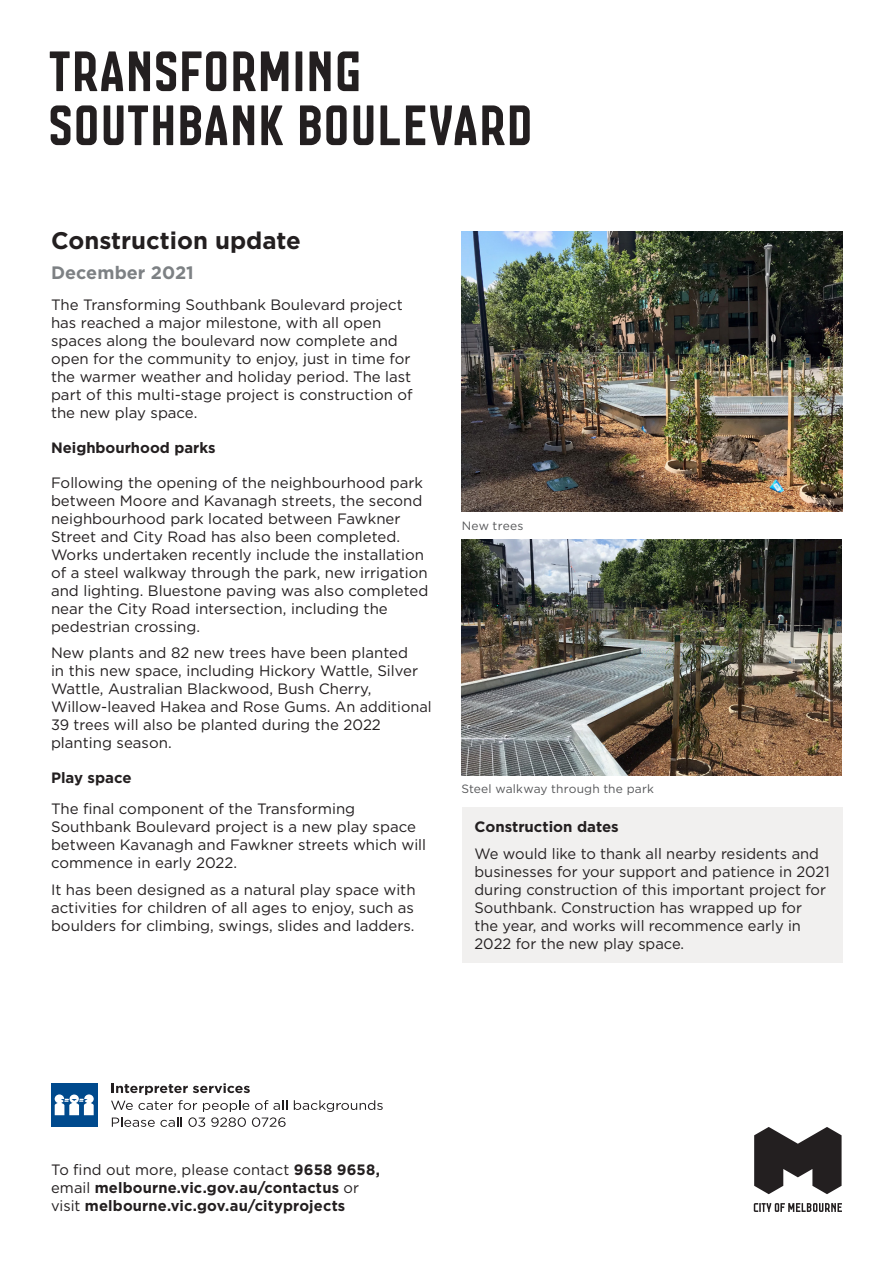
<style>
.page{position:relative;width:893px;height:1263px;background:#fff}
.page>*{position:absolute;margin:0;border:0;box-sizing:border-box;transform-origin:0 0}
.t1{font:60px "Co M";color:#231f20}
.t2{font:700 24px "Gotham";color:#231f20}
.Body_text{font:700 18px "Gotham";color:#7d8184}
.t3{font:15px/18px "Gotham";color:#231f20}
.Contact_info{font:700 15px/18px "Gotham";color:#231f20}
.t4{font:12px "Gotham";letter-spacing:.015em;color:#57585a}
.s1{font-weight:400}
</style>
<div class="page">
<div style="left:462px;top:807px;width:380px;height:155px;background:#f1f0ef"></div>
<svg style="left:294px;top:1100px;width:89px;height:12px"></svg>
<svg style="left:111px;top:1083px;width:176px;height:44px"></svg>
<div style="left:51px;top:1084px;width:46px;height:43px;background:#004a8d"></div>
<svg style="left:55px;top:1094px;width:39px;height:21px"></svg>
<img style="left:461px;top:231px;width:382px;height:280px">
<img style="left:462px;top:539px;width:380px;height:236px">
<svg style="left:754px;top:1203px;width:88px;height:9px"></svg>
<svg style="left:754px;top:1127px;width:88px;height:67px"></svg>
<h2 class="t1" style="left:48px;top:28px;width:316px">TRANSFORMING</h2>
<h2 class="t1" style="left:48px;top:82px;width:487px">SOUTHBANK BOULEVARD</h2>
<h3 class="t2" style="left:51px;top:225px;width:251px">Construction update</h3>
<p class="Body_text" style="left:51px;top:261px;width:144px">December 2021</p>
<p class="t3" style="left:51px;top:295px;width:363px">The Transforming Southbank Boulevard project has reached a major milestone, with all open spaces along the boulevard now complete and open for the community to enjoy, just in time for the warmer weather and holiday period. The last part of this multi-stage project is construction of the new play space.</p>
<p class="Contact_info" style="left:51px;top:438px;width:166px">Neighbourhood parks</p>
<p class="t3" style="left:51px;top:473px;width:379px">Following the opening of the neighbourhood park between Moore and Kavanagh streets, the second neighbourhood park located between Fawkner Street and City Road has also been completed.<br>Works undertaken recently include the installation of a steel walkway through the park, new irrigation and lighting. Bluestone paving was also completed near the City Road intersection, including the pedestrian crossing.</p>
<p class="t3" style="left:51px;top:644px;width:369px">New plants and 82 new trees have been planted in this new space, including Hickory Wattle, Silver<br>Wattle, Australian Blackwood, Bush Cherry,</p>
<p class="t3" style="left:51px;top:698px;width:382px">Willow-leaved Hakea and Rose Gums. An additional<br>39 trees will also be planted during the 2022 planting season.</p>
<p class="Contact_info" style="left:51px;top:769px;width:82px">Play space</p>
<p class="t3" style="left:51px;top:799px;width:377px">The final component of the Transforming Southbank Boulevard project is a new play space between Kavanagh and Fawkner streets which will commence in early 2022.</p>
<p class="t3" style="left:51px;top:880px;width:366px;text-align:justify">It has been designed as a natural play space with activities for children of all ages to enjoy, such as boulders for climbing, swings, slides and ladders.</p>
<p class="t4" style="left:462px;top:518px;width:63px">New trees</p>
<p class="t4" style="left:461px;top:781px;width:194px">Steel walkway through the park</p>
<p class="Contact_info" style="left:474px;top:817px;width:146px">Construction dates</p>
<p class="t3" style="left:474px;top:844px;width:357px">We would like to thank all nearby residents and businesses for your support and patience in 2021 during construction of this important project for Southbank. Construction has wrapped up for<br>the year, and works will recommence early in 2022 for the new play space.</p>
<p class="Contact_info" style="left:51px;top:1161px;width:331px"><span class="s1">To find out more, please contact</span> 9658 9658, <span class="s1">email</span> melbourne.vic.gov.au/contactus <span class="s1">or visit</span> melbourne.vic.gov.au/cityprojects</p>
</div>
